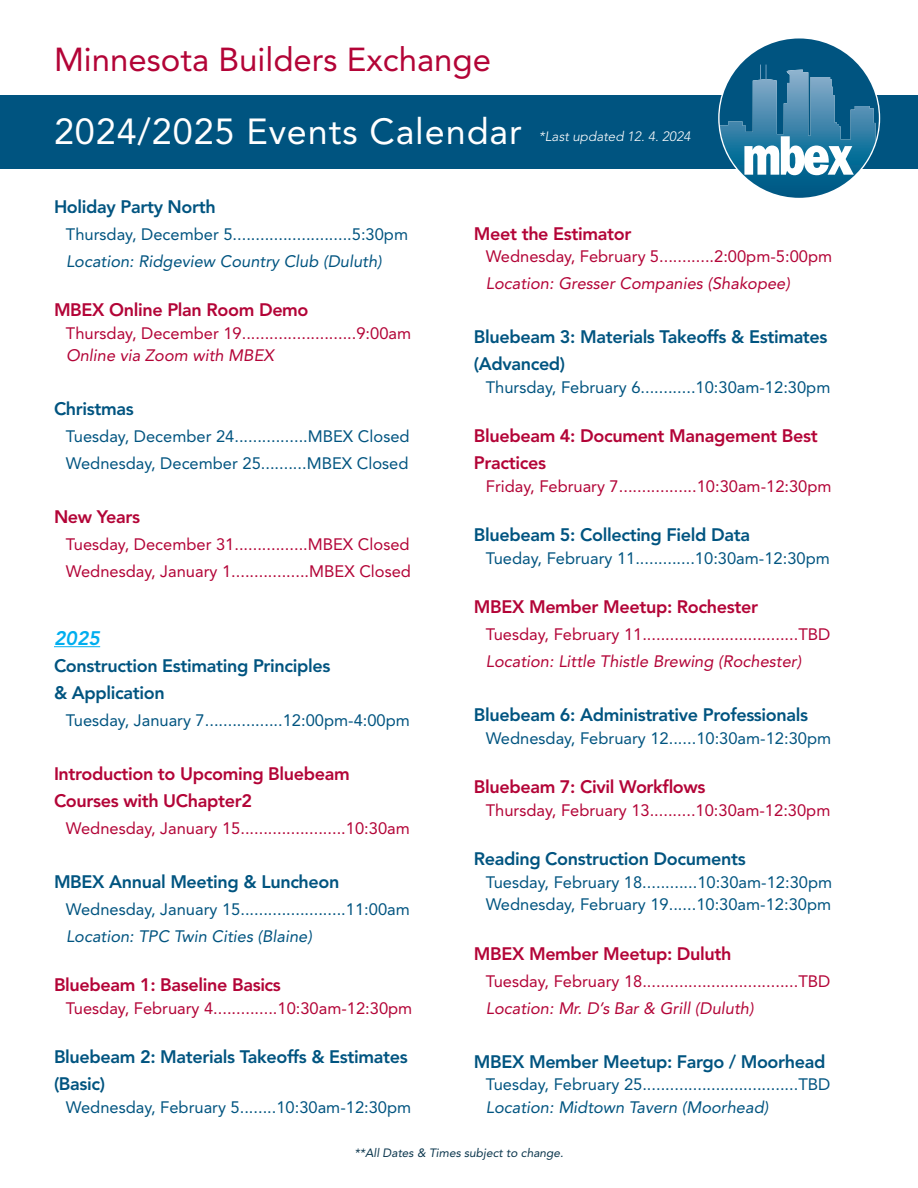
<style>
.page{position:relative;width:918px;height:1188px;background:#fff}
.page>*{position:absolute;margin:0;border:0;box-sizing:border-box;transform-origin:0 0}
.t1{font:36px "Avenir LT Std";letter-spacing:.025em;color:#fff}
.t2{font:33px "Avenir LT Std";color:#b30437}
.t3{font:italic 800 19.5px "Avenir LT Std";color:#00aeef}
.t4{font:800 18px/27px "Avenir LT Std";letter-spacing:-.02em;color:#005480}
.t5{font:800 18px/27px "Avenir LT Std";letter-spacing:-.02em;color:#b30437}
.t6{font:16.5px "Avenir LT Std";color:#005480}
.t7{font:16.5px "Avenir LT Std";color:#b30437}
.t8{font:italic 16.5px "Avenir LT Std";color:#b30437}
.t9{font:italic 16.5px "Avenir LT Std";color:#005480}
.t10{font:italic 300 13.5px "Avenir LT Std";color:#fff}
.t11{font:italic 12px "Avenir LT Std";color:#0b364d}
</style>
<div class="page">
<hr style="left:54px;top:646px;width:46px;height:1px;background:#00aeef">
<div style="left:0;top:95px;width:918px;height:73px;background:#005480"></div>
<svg style="left:720px;top:38px;width:159px;height:160px"></svg>
<p class="t2" style="left:54px;top:40px;width:439px">Minnesota Builders Exchange</p>
<p class="t1" style="left:54px;top:111px;width:469px">2024/2025 Events Calendar</p>
<p class="t10" style="left:539px;top:128px;width:153px">*Last updated 12. 4. 2024</p>
<p class="t4" style="left:54px;top:193px;width:163px">Holiday Party North</p>
<p class="t6" style="left:66px;top:224px;width:344px">Thursday, December 5..........................5:30pm</p>
<p class="t9" style="left:66px;top:251px;width:317px">Location: Ridgeview Country Club (Duluth)</p>
<p class="t5" style="left:54px;top:297px;width:256px">MBEX Online Plan Room Demo</p>
<p class="t7" style="left:66px;top:323px;width:347px">Thursday, December 19.........................9:00am</p>
<p class="t8" style="left:66px;top:346px;width:209px">Online via Zoom with MBEX</p>
<p class="t5" style="left:474px;top:220px;width:159px">Meet the Estimator</p>
<p class="t7" style="left:486px;top:247px;width:348px">Wednesday, February 5............2:00pm-5:00pm</p>
<p class="t8" style="left:486px;top:274px;width:306px">Location: Gresser Companies (Shakopee)</p>
<p class="t4" style="left:474px;top:324px;width:355px">Bluebeam 3: Materials Takeoffs &amp; Estimates (Advanced)</p>
<p class="t6" style="left:486px;top:377px;width:346px">Thursday, February 6............10:30am-12:30pm</p>
<p class="t5" style="left:474px;top:423px;width:345px">Bluebeam 4: Document Management Best<br>Practices</p>
<p class="t7" style="left:486px;top:476px;width:347px">Friday, February 7.................10:30am-12:30pm</p>
<p class="t4" style="left:474px;top:522px;width:278px">Bluebeam 5: Collecting Field Data</p>
<p class="t6" style="left:486px;top:548px;width:345px">Tueday, February 11.............10:30am-12:30pm</p>
<p class="t5" style="left:474px;top:594px;width:286px">MBEX Member Meetup: Rochester</p>
<p class="t7" style="left:486px;top:625px;width:346px">Tuesday, February 11..................................TBD</p>
<p class="t8" style="left:486px;top:652px;width:317px">Location: Little Thistle Brewing (Rochester)</p>
<p class="t4" style="left:474px;top:702px;width:336px">Bluebeam 6: Administrative Professionals</p>
<p class="t6" style="left:486px;top:728px;width:347px">Wednesday, February 12......10:30am-12:30pm</p>
<p class="t5" style="left:474px;top:774px;width:233px">Bluebeam 7: Civil Workflows</p>
<p class="t7" style="left:486px;top:800px;width:346px">Thursday, February 13..........10:30am-12:30pm</p>
<p class="t4" style="left:474px;top:846px;width:273px">Reading Construction Documents</p>
<p class="t6" style="left:486px;top:872px;width:348px">Tuesday, February 18............10:30am-12:30pm</p>
<p class="t6" style="left:486px;top:895px;width:347px">Wednesday, February 19......10:30am-12:30pm</p>
<p class="t5" style="left:474px;top:940px;width:259px">MBEX Member Meetup: Duluth</p>
<p class="t7" style="left:486px;top:971px;width:346px">Tuesday, February 18..................................TBD</p>
<p class="t8" style="left:486px;top:998px;width:269px">Location: Mr. D’s Bar &amp; Grill (Duluth)</p>
<p class="t4" style="left:474px;top:1048px;width:353px">MBEX Member Meetup: Fargo / Moorhead</p>
<p class="t6" style="left:486px;top:1075px;width:346px">Tuesday, February 25..................................TBD</p>
<p class="t9" style="left:486px;top:1097px;width:284px">Location: Midtown Tavern (Moorhead)</p>
<p class="t11" style="left:354px;top:1146px;width:211px">**All Dates &amp; Times subject to change.</p>
<p class="t4" style="left:54px;top:396px;width:81px">Christmas</p>
<p class="t6" style="left:66px;top:427px;width:345px">Tuesday, December 24................MBEX Closed</p>
<p class="t6" style="left:66px;top:454px;width:344px">Wednesday, December 25..........MBEX Closed</p>
<p class="t5" style="left:54px;top:504px;width:88px">New Years</p>
<p class="t7" style="left:66px;top:535px;width:345px">Tuesday, December 31................MBEX Closed</p>
<p class="t7" style="left:66px;top:562px;width:347px">Wednesday, January 1.................MBEX Closed</p>
<p class="t3" style="left:54px;top:626px;width:48px">2025</p>
<p class="t4" style="left:54px;top:652px;width:278px">Construction Estimating Principles</p>
<p class="t4" style="left:54px;top:679px;width:112px">&amp; Application</p>
<p class="t6" style="left:66px;top:710px;width:345px">Tuesday, January 7.................12:00pm-4:00pm</p>
<p class="t5" style="left:54px;top:760px;width:297px">Introduction to Upcoming Bluebeam</p>
<p class="t5" style="left:54px;top:787px;width:200px">Courses with UChapter2</p>
<p class="t7" style="left:66px;top:818px;width:345px">Wednesday, January 15.......................10:30am</p>
<p class="t4" style="left:54px;top:868px;width:287px">MBEX Annual Meeting &amp; Luncheon</p>
<p class="t6" style="left:66px;top:899px;width:345px">Wednesday, January 15.......................11:00am</p>
<p class="t9" style="left:66px;top:926px;width:248px">Location: TPC Twin Cities (Blaine)</p>
<p class="t5" style="left:54px;top:972px;width:228px">Bluebeam 1: Baseline Basics</p>
<p class="t7" style="left:66px;top:998px;width:348px">Tuesday, February 4..............10:30am-12:30pm</p>
<p class="t4" style="left:54px;top:1044px;width:355px">Bluebeam 2: Materials Takeoffs &amp; Estimates (Basic)</p>
<p class="t6" style="left:66px;top:1097px;width:347px">Wednesday, February 5........10:30am-12:30pm</p>
</div>
